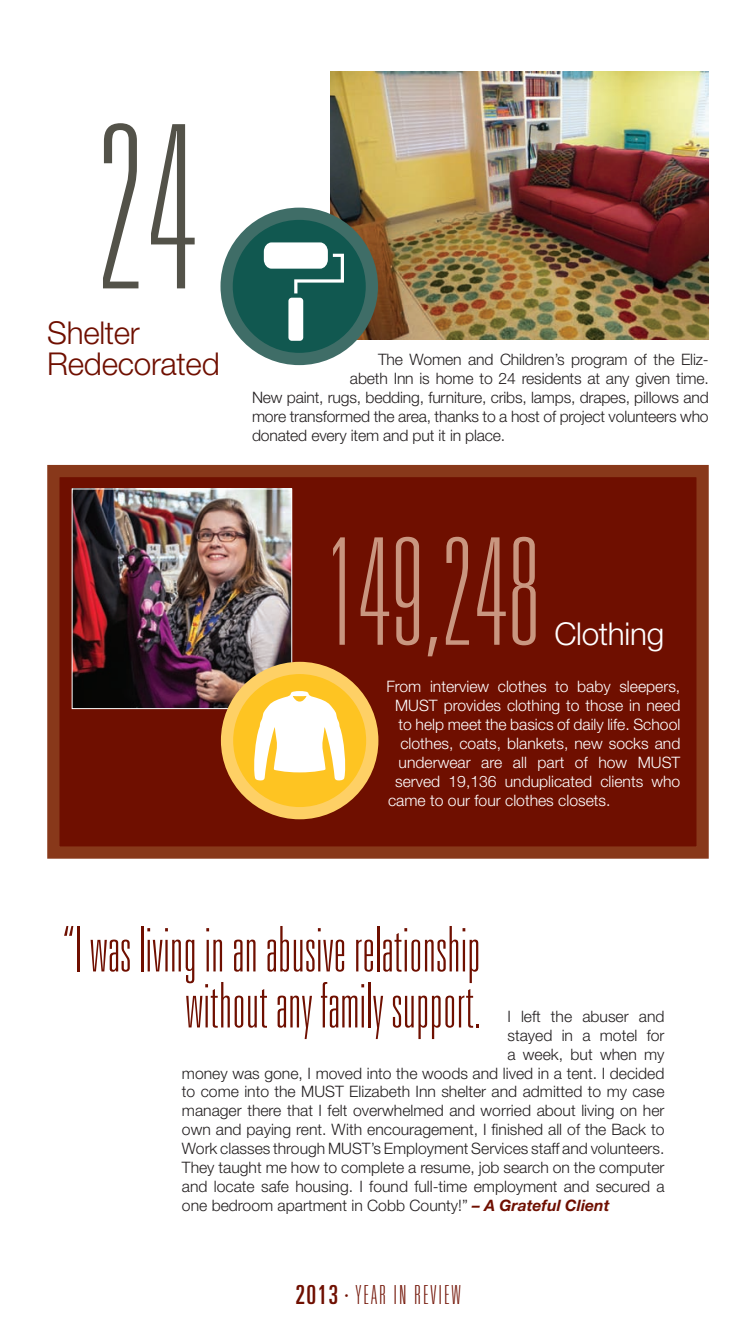
<style>
.page{position:relative;width:756px;height:1323px;background:#fff}
.page>*{position:absolute;margin:0;border:0;box-sizing:border-box;transform-origin:0 0}
.t1{font:100 ultra-condensed 227.5px "Univers";color:#535249}
.t2{font:100 ultra-condensed 148.75px "Univers";color:#c99680}
.Aarticle_Copy{font:100 ultra-condensed 63px/56px "Univers";letter-spacing:.01em;color:#6f0f00;text-align:right}
.Aarticle_Copy-2{font:300 31.5px/31.5px "Helvetica Neue";letter-spacing:-.01em;color:#6f0f00}
.Aarticle_Copy-3{font:300 31.5px "Helvetica Neue";letter-spacing:-.01em;color:#fff}
.t3{font:100 ultra-condensed 26.25px "Univers";letter-spacing:.1em;color:#6f0f00}
.Aarticle_Copy-4{font:300 15.75px "Helvetica Neue";color:#231f20}
.Aarticle_Copy-5{font:300 15.75px "Helvetica Neue";color:#fff}
.s1{font-weight:700;font-style:italic;color:#6f0f00}
.s2{font-weight:400}
</style>
<div class="page">
<div style="left:47px;top:465px;width:662px;height:394px;background:#6f0f00;border:12px solid #88381a"></div>
<img style="left:74px;top:491px;width:216px;height:216px">
<div style="left:72px;top:489px;width:220px;height:220px;border:1px solid #fff"></div>
<svg style="left:227px;top:668px;width:145px;height:145px;background:#fec630"></svg>
<div style="left:221px;top:662px;width:157px;height:157px;border:12px solid #fed065;border-radius:50%"></div>
<img style="left:331px;top:72px;width:378px;height:268px">
<svg style="left:227px;top:214px;width:145px;height:145px;background:#1a5c54"></svg>
<div style="left:220px;top:208px;width:158px;height:157px;border:12px solid #3f6d67;border-radius:50%"></div>
<svg style="left:264px;top:242px;width:80px;height:99px"></svg>
<svg style="left:253px;top:691px;width:94px;height:90px;background:#feeab3"></svg>
<p class="t1" style="left:95px;top:92px;width:103px">24</p>
<p class="Aarticle_Copy-2" style="left:47px;top:316px;width:174px">Shelter<br>Redecorated</p>
<p class="Aarticle_Copy-4" style="left:378px;top:350px;width:332px">The Women and Children’s program of the Eliz-</p>
<p class="Aarticle_Copy-4" style="left:350px;top:369px;width:360px">abeth Inn is home to 24 residents at any given time.</p>
<p class="Aarticle_Copy-4" style="left:252px;top:388px;width:458px">New paint, rugs, bedding, furniture, cribs, lamps, drapes, pillows and</p>
<p class="Aarticle_Copy-4" style="left:252px;top:407px;width:458px">more transformed the area, thanks to a host of project volunteers who</p>
<p class="Aarticle_Copy-4" style="left:252px;top:426px;width:255px">donated every item and put it in place.</p>
<p class="t2" style="left:324px;top:516px;width:218px">149,248</p>
<p class="Aarticle_Copy-3" style="left:554px;top:615px;width:111px">Clothing</p>
<p class="Aarticle_Copy-5" style="left:386px;top:677px;width:295px">From interview clothes to baby sleepers,</p>
<p class="Aarticle_Copy-5" style="left:395px;top:696px;width:287px">MUST provides clothing to those in need</p>
<p class="Aarticle_Copy-5" style="left:399px;top:715px;width:283px">to help meet the basics of daily life. School</p>
<p class="Aarticle_Copy-5" style="left:400px;top:734px;width:282px">clothes, coats, blankets, new socks and</p>
<p class="Aarticle_Copy-5" style="left:399px;top:753px;width:283px">underwear are all part of how MUST</p>
<p class="Aarticle_Copy-5" style="left:395px;top:771px;width:287px">served 19,136 unduplicated clients who</p>
<p class="Aarticle_Copy-5" style="left:388px;top:790px;width:224px">came to our four clothes closets.</p>
<p class="Aarticle_Copy" style="left:63px;top:922px;width:420px">“I was living in an abusive relationship without any family support.</p>
<p class="Aarticle_Copy-4" style="left:507px;top:1007px;width:159px">I left the abuser and</p>
<p class="Aarticle_Copy-4" style="left:507px;top:1026px;width:159px">stayed in a motel for</p>
<p class="Aarticle_Copy-4" style="left:507px;top:1044px;width:159px">a week, but when my</p>
<p class="Aarticle_Copy-4" style="left:182px;top:1063px;width:484px">money was gone, I moved into the woods and lived in a tent. I decided</p>
<p class="Aarticle_Copy-4" style="left:182px;top:1082px;width:484px">to come into the MUST Elizabeth Inn shelter and admitted to my case</p>
<p class="Aarticle_Copy-4" style="left:182px;top:1101px;width:484px">manager there that I felt overwhelmed and worried about living on her</p>
<p class="Aarticle_Copy-4" style="left:182px;top:1120px;width:484px">own and paying rent. With encouragement, I finished all of the Back to</p>
<p class="Aarticle_Copy-4" style="left:182px;top:1139px;width:484px">Work classes through MUST’s Employment Services staff and volunteers.</p>
<p class="Aarticle_Copy-4" style="left:182px;top:1158px;width:484px">They taught me how to complete a resume, job search on the computer</p>
<p class="Aarticle_Copy-4" style="left:182px;top:1177px;width:484px">and locate safe housing. I found full-time employment and secured a</p>
<p class="Aarticle_Copy-4" style="left:182px;top:1196px;width:429px">one bedroom apartment in Cobb County!” <span class="s1">– A Grateful Client</span></p>
<p class="t3" style="left:295px;top:1281px;width:167px"><span class="s2">2013</span> · YEAR IN REVIEW</p>
</div>
